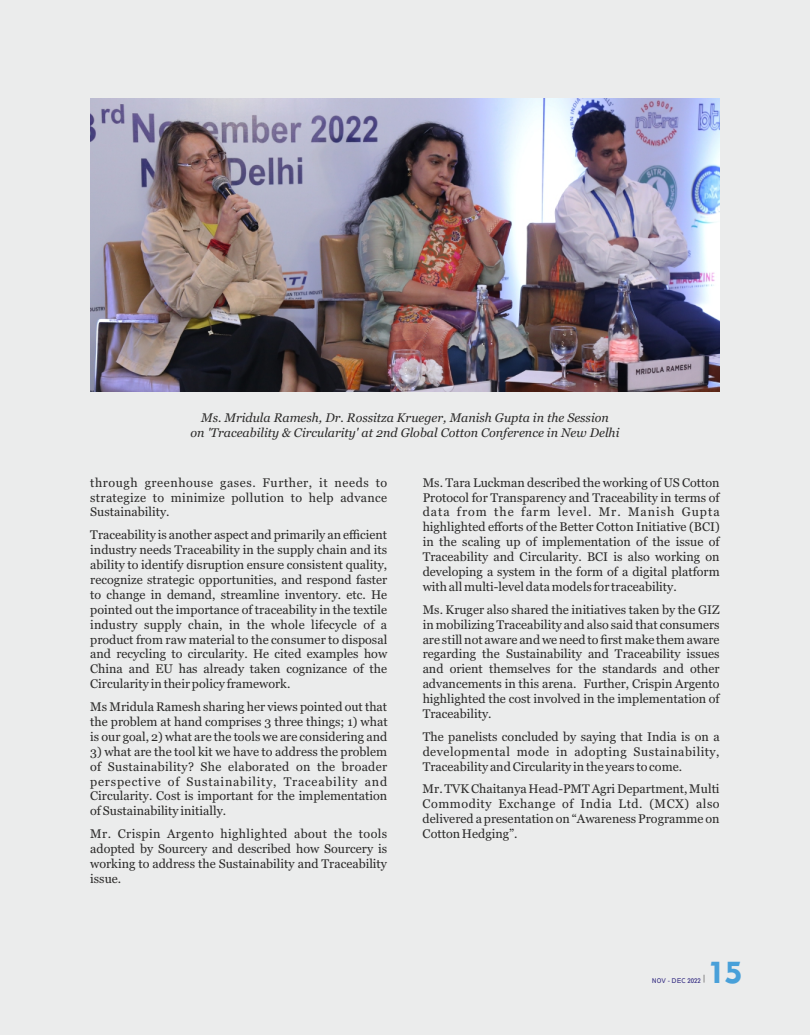
<style>
.page{position:relative;width:810px;height:1035px;background:#ebecec}
.page>*{position:absolute;margin:0;border:0;box-sizing:border-box;transform-origin:0 0}
.t1{font:30px "Geometric 415 BT Black A";color:#48a0d9}
.t2{font:12.5px/14.9px "Georgia";color:#2b2a29;text-align:justify}
.t3{font:italic 12.5px/14.9px "Georgia";color:#2b2a29;text-align:center}
.t4{font:condensed 6.12px "Geometric 212 BT";color:#393185}
</style>
<div class="page">
<img style="left:90px;top:99px;width:630px;height:292px">
<p class="t3" style="left:191px;top:411px;width:430px">Ms. Mridula Ramesh, Dr. Rossitza Krueger, Manish Gupta in the Session<br>on 'Traceability &amp; Circularity' at 2nd Global Cotton Conference in New Delhi</p>
<p class="t2" style="left:90px;top:476px;width:299px">through greenhouse gases. Further, it needs to strategize to minimize pollution to help advance Sustainability.</p>
<p class="t2" style="left:90px;top:528px;width:299px">Traceability is another aspect and primarily an efficient industry needs Traceability in the supply chain and its ability to identify disruption ensure consistent quality, recognize strategic opportunities, and respond faster to change in demand, streamline inventory. etc. He pointed out the importance of traceability in the textile industry supply chain, in the whole lifecycle of a product from raw material to the consumer to disposal and recycling to circularity. He cited examples how China and EU has already taken cognizance of the Circularity in their policy framework.</p>
<p class="t2" style="left:90px;top:700px;width:299px">Ms Mridula Ramesh sharing her views pointed out that the problem at hand comprises 3 three things; 1) what is our goal, 2) what are the tools we are considering and</p>
<p class="t2" style="left:90px;top:745px;width:299px">3) what are the tool kit we have to address the problem of Sustainability? She elaborated on the broader perspective of Sustainability, Traceability and Circularity. Cost is important for the implementation of Sustainability initially.</p>
<p class="t2" style="left:90px;top:827px;width:298px">Mr. Crispin Argento highlighted about the tools adopted by Sourcery and described how Sourcery is working to address the Sustainability and Traceability issue.</p>
<p class="t2" style="left:423px;top:476px;width:299px">Ms. Tara Luckman described the working of US Cotton Protocol for Transparency and Traceability in terms of data from the farm level. Mr. Manish Gupta highlighted efforts of the Better Cotton Initiative (BCI) in the scaling up of implementation of the issue of Traceability and Circularity. BCI is also working on developing a system in the form of a digital platform with all multi-level data models for traceability.</p>
<p class="t2" style="left:423px;top:603px;width:299px">Ms. Kruger also shared the initiatives taken by the GIZ in mobilizing Traceability and also said that consumers are still not aware and we need to first make them aware regarding the Sustainability and Traceability issues and orient themselves for the standards and other advancements in this arena. Further, Crispin Argento highlighted the cost involved in the implementation of Traceability.</p>
<p class="t2" style="left:423px;top:730px;width:299px">The panelists concluded by saying that India is on a developmental mode in adopting Sustainability, Traceability and Circularity in the years to come.</p>
<p class="t2" style="left:423px;top:783px;width:299px">Mr. TVK Chaitanya Head-PMT Agri Department, Multi Commodity Exchange of India Ltd. (MCX) also delivered a presentation on “Awareness Programme on Cotton Hedging”.</p>
<p class="t4" style="left:652px;top:978px;width:50px">NOV - DEC 2022</p>
<h1 class="t1" style="left:708px;top:960px;width:36px">15</h1>
</div>
